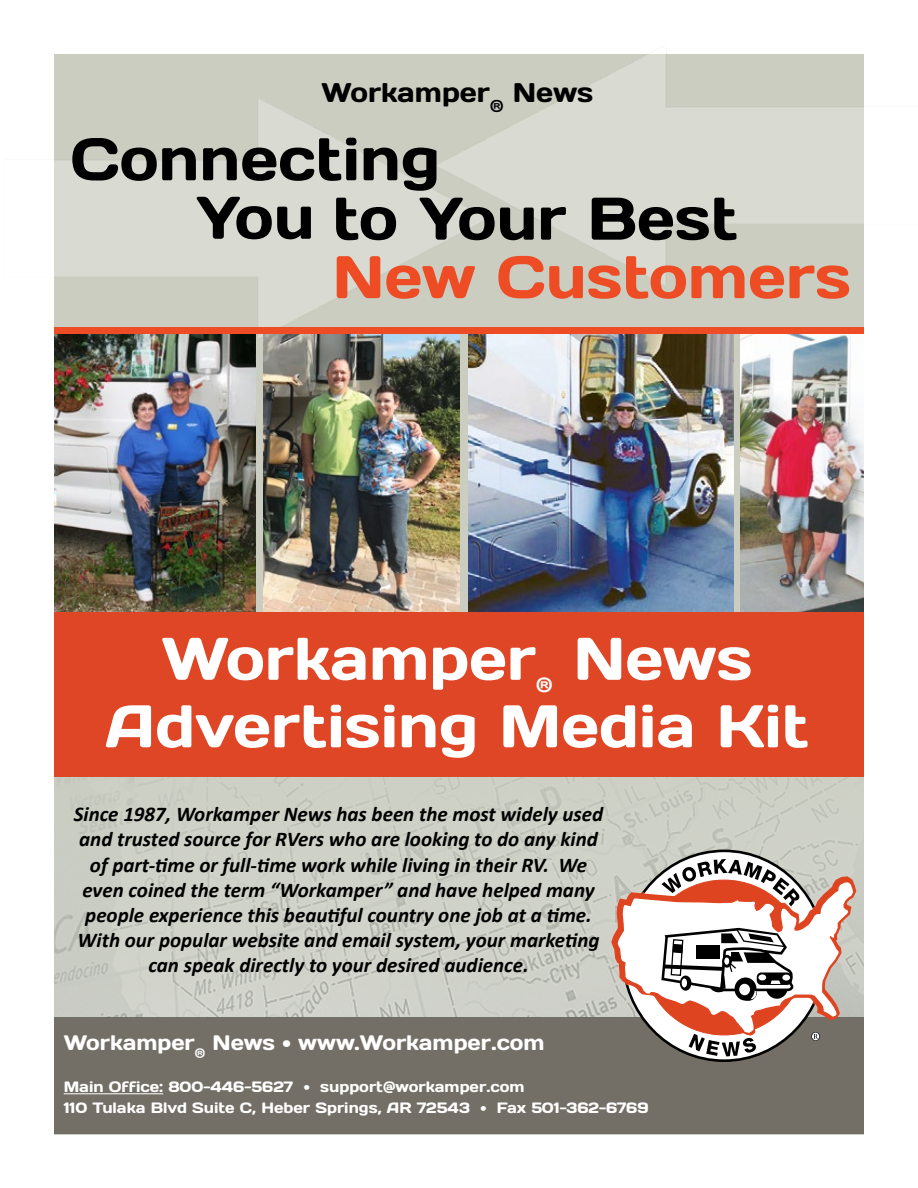
<style>
.page{position:relative;width:918px;height:1188px;background:#fff}
.page>*{position:absolute;margin:0;border:0;box-sizing:border-box;transform-origin:0 0}
.t1{font:60px/67.5px "Days";color:#fff}
.t2{font:60px/59.4px "Days";color:#000}
.t3{font:60px "Days";color:#ed4c25}
.t4{font:27px "Days";color:#000}
.t5{font:italic 700 21px/25.2px "Calibri";color:#000;text-align:center}
.t6{font:21px "Days";color:#fff}
.t7{font:19.2px "Days";color:#fff}
.t8{font:15px/21px "Days";color:#fff}
</style>
<div class="page">
<div style="left:54px;top:54px;width:810px;height:1080px;background:#cacdc0"></div>
<img style="left:54px;top:777px;width:810px;height:240px">
<img style="left:505px;top:54px;width:359px;height:231px">
<img style="left:54px;top:99px;width:451px;height:261px">
<div style="left:54px;top:1017px;width:810px;height:117px;background:#736f66"></div>
<hr style="left:64px;top:1093px;width:99px;height:1px;background:#fff">
<svg style="left:611px;top:872px;width:245px;height:190px"></svg>
<svg style="left:615px;top:859px;width:240px;height:197px"></svg>
<img style="left:54px;top:333px;width:201px;height:280px">
<img style="left:741px;top:333px;width:123px;height:280px">
<img style="left:263px;top:333px;width:197px;height:280px">
<img style="left:469px;top:333px;width:264px;height:280px">
<div style="left:54px;top:327px;width:810px;height:6px;background:#ed4c25"></div>
<div style="left:54px;top:613px;width:810px;height:164px;background:#de4626"></div>
<p class="t4" style="left:322px;top:75px;width:273px">Workamper<sub>®</sub> News</p>
<h1 class="t2" style="left:196px;top:126px;width:543px;text-indent:-126px">Connecting<br>You to Your Best</h1>
<h1 class="t3" style="left:333px;top:239px;width:520px">New Customers</h1>
<h1 class="t1" style="left:105px;top:622px;width:705px;text-indent:468px">News<br>Advertising Media Kit</h1>
<h1 class="t1" style="left:162px;top:622px;width:376px">Workamper</h1>
<p class="t7" style="left:536px;top:672px;width:18px">®</p>
<p class="t5" style="left:74px;top:802px;width:531px">Since 1987, Workamper News has been the most widely used and trusted source for RVers who are looking to do any kind of part-time or full-time work while living in their RV. We even coined the term “Workamper” and have helped many people experience this beautiful country one job at a time.<br>With our popular website and email system, your marketing can speak directly to your desired audience.</p>
<p class="t6" style="left:64px;top:1029px;width:482px">Workamper<sub>®</sub> News • www.Workamper.com</p>
<p class="t8" style="left:64px;top:1076px;width:586px">Main Office: 800-446-5627 • support@workamper.com<br>110 Tulaka Blvd Suite C, Heber Springs, AR 72543 • Fax 501-362-6769</p>
</div>
